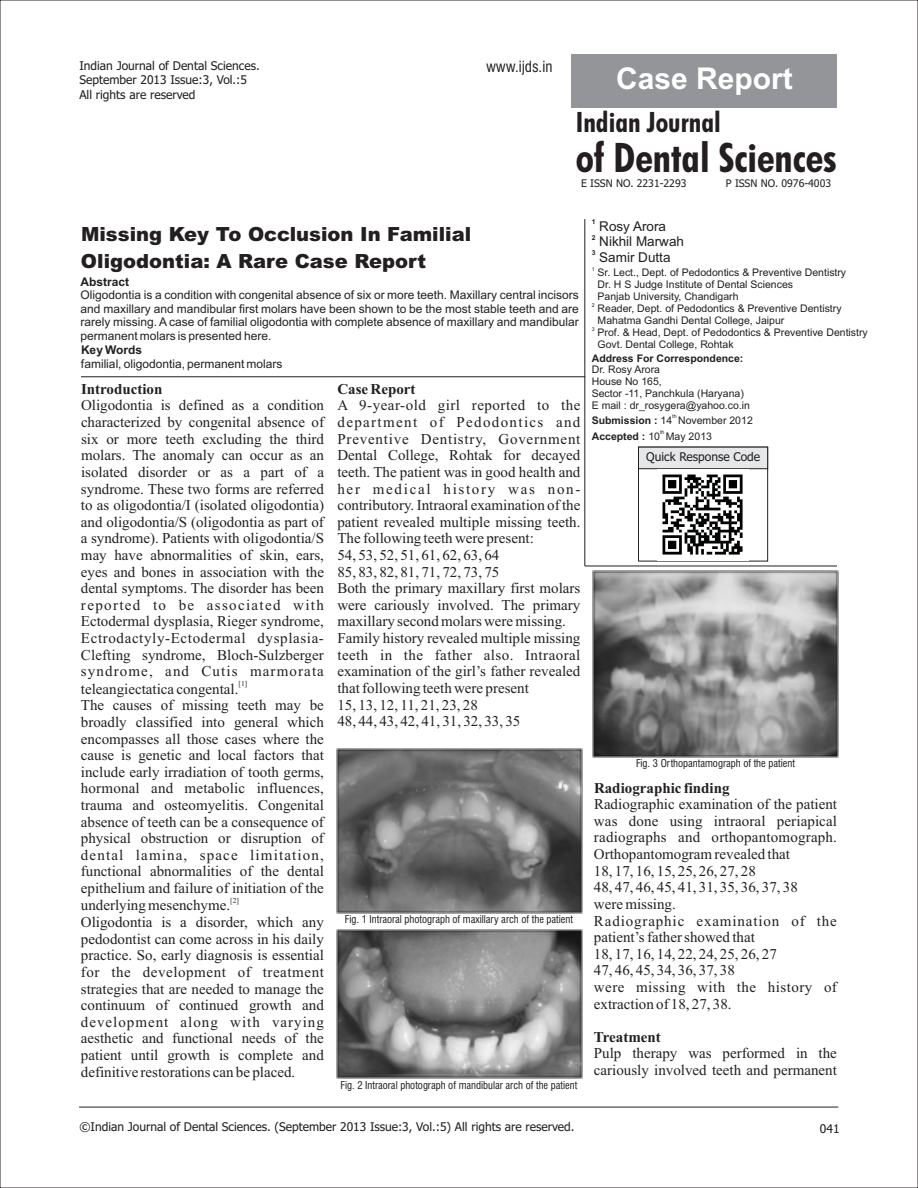
<style>
.page{position:relative;width:918px;height:1188px;background:#fff}
.page>*{position:absolute;margin:0;border:0;box-sizing:border-box;transform-origin:0 0}
.t1{font:700 condensed 40.8px "Futura BT";color:#231f20}
.t2{font:700 30px "Arial";color:#fff}
.t3{font:700 condensed 28.2px "Futura BT";color:#231f20}
.t4{font:900 19.5px/27.5px "Arial";color:#231f20}
.t5{font:15px/16.6px "Times New Roman";color:#231f20}
.t6{font:700 15px "Times New Roman";color:#231f20}
.t7{font:condensed 15px "Swiss 721 BT";color:#231f20}
.t8{font:13.5px "Arial";color:#231f20}
.t9{font:12px/13.4px "Arial";color:#231f20;text-align:justify}
.t10{font:12px/14.5px "Tahoma";color:#231f20}
.t11{font:700 12px "Arial";color:#231f20}
.t12{font:10.5px/11.7px "Arial";color:#231f20}
.t13{font:condensed 10.5px "Swiss 721 BT";color:#231f20}
.t14{font:700 10.5px "Arial";color:#231f20}
.t15{font:10.5px "Tahoma";color:#231f20}
.t16{font:7.5px "Times New Roman";color:#231f20}
.t17{font:700 6.75px "Arial";color:#231f20}
.t18{font:5.25px "Arial";color:#231f20}
.s1{font-weight:700}
.s2{font-weight:400}
</style>
<div class="page">
<div style="left:571px;top:54px;width:266px;height:54px;background:#939598"></div>
<hr style="left:584px;top:219px;width:1px;height:347px;background:#231f20">
<hr style="left:81px;top:376px;width:504px;height:1px;background:#231f20">
<hr style="left:79px;top:1107px;width:759px;height:1px;background:#231f20">
<hr style="left:585px;top:566px;width:252px;height:1px;background:#231f20">
<div style="left:638px;top:447px;width:130px;height:114px;border:1px solid #231f20"></div>
<svg style="left:638px;top:447px;width:130px;height:22px;background:#d6d7d9"></svg>
<img style="left:658px;top:474px;width:91px;height:87px">
<img style="left:336px;top:748px;width:246px;height:165px">
<img style="left:336px;top:929px;width:246px;height:149px">
<img style="left:593px;top:571px;width:246px;height:186px">
<p class="t10" style="left:79px;top:59px;width:182px">Indian Journal of Dental Sciences.<br>September 2013 Issue:3, Vol.:5<br>All rights are reserved</p>
<p class="t7" style="left:486px;top:61px;width:68px">www.ijds.in</p>
<h2 class="t2" style="left:616px;top:67px;width:178px">Case Report</h2>
<h1 class="t1" style="left:576px;top:141px;width:263px">of Dental Sciences</h1>
<h3 class="t3" style="left:576px;top:111px;width:146px">Indian Journal</h3>
<p class="t15" style="left:581px;top:179px;width:107px">E ISSN NO. 2231-2293</p>
<p class="t15" style="left:726px;top:179px;width:107px">P ISSN NO. 0976-4003</p>
<p class="t17" style="left:592px;top:219px;width:5px">1</p>
<p class="t8" style="left:599px;top:221px;width:68px">Rosy Arora</p>
<p class="t17" style="left:592px;top:235px;width:5px">2</p>
<p class="t8" style="left:599px;top:237px;width:86px">Nikhil Marwah</p>
<p class="t17" style="left:592px;top:250px;width:5px">3</p>
<p class="t8" style="left:599px;top:252px;width:73px">Samir Dutta</p>
<h3 class="t4" style="left:81px;top:222px;width:392px">Missing Key To Occlusion In Familial<br>Oligodontia: A Rare Case Report</h3>
<p class="t18" style="left:592px;top:267px;width:4px">1</p>
<p class="t12" style="left:598px;top:268px;width:250px">Sr. Lect., Dept. of Pedodontics &amp; Preventive Dentistry<br>Dr. H S Judge Institute of Dental Sciences<br>Panjab University, Chandigarh</p>
<p class="t18" style="left:592px;top:303px;width:4px">2</p>
<p class="t12" style="left:598px;top:303px;width:245px">Reader, Dept. of Pedodontics &amp; Preventive Dentistry<br>Mahatma Gandhi Dental College, Jaipur</p>
<p class="t18" style="left:592px;top:327px;width:4px">3</p>
<p class="t12" style="left:598px;top:327px;width:272px">Prof. &amp; Head, Dept. of Pedodontics &amp; Preventive Dentistry<br>Govt. Dental College, Rohtak</p>
<p class="t11" style="left:81px;top:277px;width:50px">Abstract</p>
<p class="t9" style="left:81px;top:290px;width:500px">Oligodontia is a condition with congenital absence of six or more teeth. Maxillary central incisors and maxillary and mandibular first molars have been shown to be the most stable teeth and are rarely missing. A case of familial oligodontia with complete absence of maxillary and mandibular permanent molars is presented here.</p>
<p class="t11" style="left:81px;top:346px;width:63px">Key Words</p>
<p class="t9" style="left:81px;top:358px;width:203px">familial, oligodontia, permanent molars</p>
<p class="t6" style="left:338px;top:384px;width:80px">Case Report</p>
<p class="t5" style="left:337px;top:399px;width:245px">A 9-year-old girl reported to the department of Pedodontics and Preventive Dentistry, Government Dental College, Rohtak for decayed teeth. The patient was in good health and her medical history was non&shy;contributory. Intraoral examination of the patient revealed multiple missing teeth.<br>The following teeth were present:<br>54, 53, 52, 51, 61, 62, 63, 64<br>85, 83, 82, 81, 71, 72, 73, 75<br>Both the primary maxillary first molars were cariously involved. The primary maxillary second molars were missing.<br>Family history revealed multiple missing teeth in the father also. Intraoral examination of the girl’s father revealed that following teeth were present<br>15, 13, 12, 11, 21, 23, 28<br>48, 44, 43, 42, 41, 31, 32, 33, 35</p>
<p class="t14" style="left:592px;top:354px;width:153px">Address For Correspondence:</p>
<p class="t12" style="left:592px;top:365px;width:160px">Dr. Rosy Arora<br>House No 165,<br>Sector -11, Panchkula (Haryana)<br>E mail : dr_rosygera@yahoo.co.in</p>
<p class="t18" style="left:672px;top:414px;width:6px">th</p>
<p class="t12" style="left:592px;top:415px;width:163px"><span class="s1">Submission :</span> 14 November 2012</p>
<p class="t18" style="left:660px;top:430px;width:6px">th</p>
<p class="t14" style="left:592px;top:432px;width:122px">Accepted : <span class="s2">10 May 2013</span></p>
<p class="t10" style="left:646px;top:451px;width:116px">Quick Response Code</p>
<p class="t6" style="left:81px;top:384px;width:83px">Introduction</p>
<p class="t5" style="left:81px;top:399px;width:245px;text-align:justify">Oligodontia is defined as a condition characterized by congenital absence of six or more teeth excluding the third molars. The anomaly can occur as an isolated disorder or as a part of a syndrome. These two forms are referred to as oligodontia/I (isolated oligodontia) and oligodontia/S (oligodontia as part of a syndrome). Patients with oligodontia/S may have abnormalities of skin, ears, eyes and bones in association with the dental symptoms. The disorder has been reported to be associated with Ectodermal dysplasia, Rieger syndrome, Ectrodactyly-Ectodermal dysplasia-Clefting syndrome, Bloch-Sulzberger syndrome, and Cutis marmorata</p>
<p class="t16" style="left:239px;top:681px;width:10px">[1]</p>
<p class="t5" style="left:81px;top:682px;width:245px">teleangiectatica congental.<br>The causes of missing teeth may be broadly classified into general which encompasses all those cases where the cause is genetic and local factors that include early irradiation of tooth germs, hormonal and metabolic influences, trauma and osteomyelitis. Congenital absence of teeth can be a consequence of physical obstruction or disruption of dental lamina, space limitation, functional abnormalities of the dental epithelium and failure of initiation of the</p>
<p class="t16" style="left:230px;top:898px;width:10px">[2]</p>
<p class="t13" style="left:636px;top:759px;width:160px">Fig. 3 Orthopantamograph of the patient</p>
<p class="t6" style="left:594px;top:782px;width:137px">Radiographic finding</p>
<p class="t5" style="left:594px;top:797px;width:245px">Radiographic examination of the patient was done using intraoral periapical radiographs and orthopantomograph.<br>Orthopantomogram revealed that<br>18, 17, 16, 15, 25, 26, 27, 28<br>48, 47, 46, 45, 41, 31, 35, 36, 37, 38<br>were missing.<br>Radiographic examination of the patient’s father showed that<br>18, 17, 16, 14, 22, 24, 25, 26, 27<br>47, 46, 45, 34, 36, 37, 38<br>were missing with the history of extraction of 18, 27, 38.</p>
<p class="t6" style="left:594px;top:1032px;width:68px">Treatment</p>
<p class="t5" style="left:594px;top:1047px;width:245px">Pulp therapy was performed in the cariously involved teeth and permanent</p>
<p class="t5" style="left:81px;top:899px;width:245px">underlying mesenchyme.<br>Oligodontia is a disorder, which any pedodontist can come across in his daily practice. So, early diagnosis is essential for the development of treatment strategies that are needed to manage the continuum of continued growth and development along with varying aesthetic and functional needs of the patient until growth is complete and definitive restorations can be placed.</p>
<p class="t13" style="left:345px;top:915px;width:230px">Fig. 1 Intraoral photograph of maxillary arch of the patient</p>
<p class="t13" style="left:341px;top:1081px;width:238px">Fig. 2 Intraoral photograph of mandibular arch of the patient</p>
<p class="t10" style="left:79px;top:1121px;width:497px">©Indian Journal of Dental Sciences. (September 2013 Issue:3, Vol.:5) All rights are reserved.</p>
<p class="t10" style="left:820px;top:1122px;width:21px">041</p>
</div>
